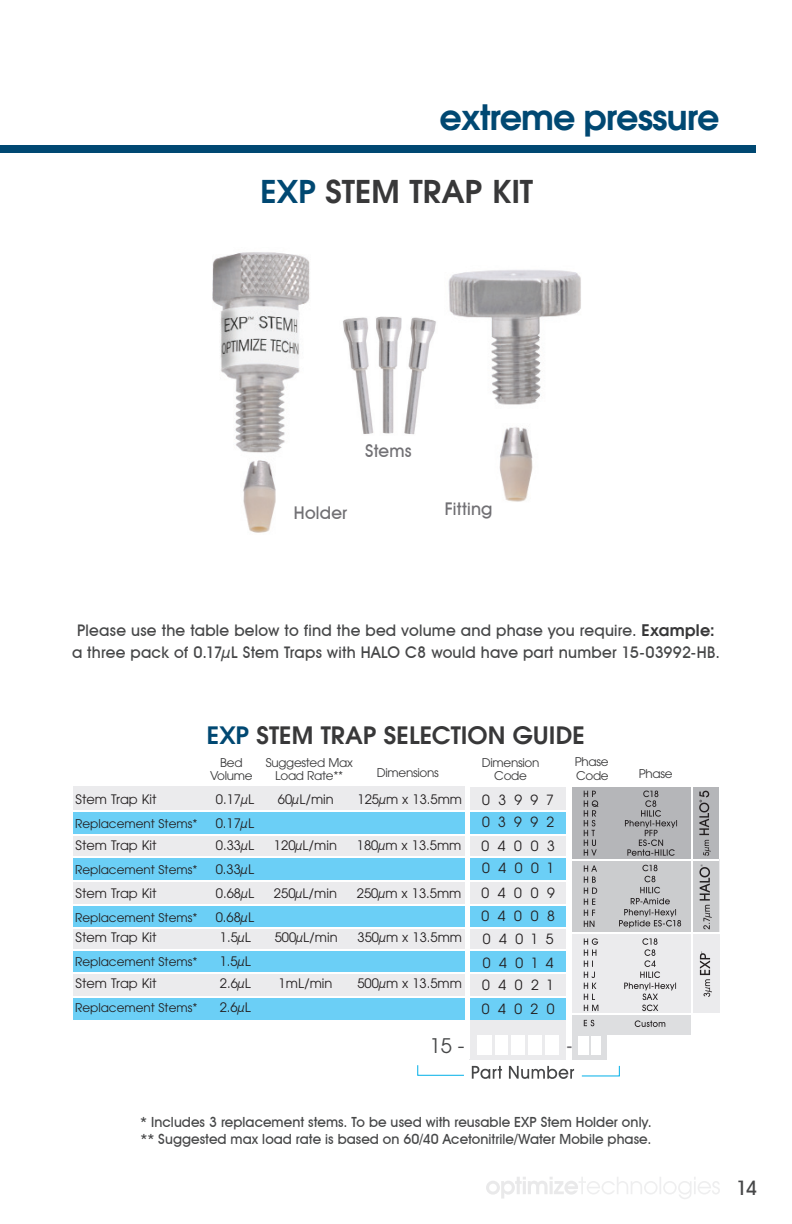
<style>
.page{position:relative;width:792px;height:1224px;background:#fff}
.page>*{position:absolute;margin:0;border:0;box-sizing:border-box;transform-origin:0 0}
.t1{font:600 35px "Avant Garde";letter-spacing:-.025em;color:#004872}
.Body_Header{font:600 31.4px "Avant Garde";color:#383839}
.body{font:600 24px "Avant Garde";letter-spacing:.005em;color:#383839}
.BodyProductListing{font:20px "ITC Avant Garde Std";color:#464748}
.Body_Header-2{font:500 20px "Avant Garde IT Cby BT";color:#464748}
.body-2{font:500 18px "Avant Garde IT Cby BT";color:#717074}
.body-3{font:500 17.6px "Avant Garde IT Cby BT";letter-spacing:.015em;color:#717074}
.Body_Header-3{font:500 16px/22px "Avant Garde IT Cby BT";letter-spacing:.015em;color:#464748;text-align:center}
.body-4{font:500 14px "Avant Garde IT Cby BT";letter-spacing:.005em;color:#464748}
.body-5{font:14px "ITC Avant Garde Std";letter-spacing:.61em;color:#231f20}
.BodyProductListing-2{font:13px "ITC Avant Garde Std";color:#231f20}
.BodyProductListing-3{font:12px "ITC Avant Garde Std";color:#231f20}
.BodyProductListing-4{font:12px "ITC Avant Garde Std";letter-spacing:-.025em;color:#383839}
.s1{color:#004872}
.s2{font-family:"Avant Garde";font-weight:600;color:#383839}
.s3{font-family:"Avant Garde IT Cby BT"}
</style>
<div class="page">
<svg style="left:486px;top:1177px;width:234px;height:22px"></svg>
<div style="left:0;top:146px;width:756px;height:7px;background:#004872"></div>
<div style="left:74px;top:787px;width:393px;height:233px;background:#ebebed"></div>
<div style="left:470px;top:787px;width:96px;height:272px;background:#ebebed"></div>
<div style="left:74px;top:997px;width:492px;height:23px;background:#6bcff6"></div>
<div style="left:74px;top:905px;width:492px;height:23px;background:#6bcff6"></div>
<div style="left:74px;top:950px;width:492px;height:23px;background:#6bcff6"></div>
<div style="left:74px;top:858px;width:492px;height:23px;background:#6bcff6"></div>
<div style="left:74px;top:812px;width:492px;height:23px;background:#6bcff6"></div>
<div style="left:573px;top:933px;width:147px;height:107px;background:#ebebed"></div>
<div style="left:573px;top:859px;width:147px;height:108px;background:#ebebed"></div>
<div style="left:573px;top:1015px;width:136px;height:45px;background:#dddee0"></div>
<div style="left:573px;top:861px;width:146px;height:72px;background:#cbccce"></div>
<div style="left:573px;top:787px;width:146px;height:73px;background:#b5b6b9"></div>
<svg style="left:584px;top:1020px;width:10px;height:6px"></svg>
<svg style="left:584px;top:938px;width:14px;height:73px"></svg>
<svg style="left:584px;top:865px;width:13px;height:62px"></svg>
<svg style="left:635px;top:1020px;width:30px;height:7px"></svg>
<svg style="left:624px;top:938px;width:52px;height:73px"></svg>
<svg style="left:619px;top:865px;width:62px;height:63px"></svg>
<hr style="left:569px;top:933px;width:223px;height:1px;background:#fff">
<hr style="left:569px;top:859px;width:150px;height:2px;background:#fff">
<hr style="left:570px;top:1013px;width:172px;height:1px;background:#fff">
<hr style="left:692px;top:854px;width:1px;height:190px;background:#fff">
<hr style="left:692px;top:780px;width:1px;height:191px;background:#fff">
<div style="left:693px;top:1014px;width:48px;height:27px;background:#fff"></div>
<div style="left:607px;top:1035px;width:103px;height:55px;background:#fff"></div>
<svg style="left:581px;top:1065px;width:39px;height:12px"></svg>
<svg style="left:417px;top:1065px;width:47px;height:11px"></svg>
<hr style="left:73px;top:811px;width:497px;height:1px;background:#fff">
<hr style="left:73px;top:834px;width:497px;height:2px;background:#fff">
<hr style="left:72px;top:950px;width:496px;height:1px;background:#fff">
<hr style="left:73px;top:880px;width:494px;height:2px;background:#fff">
<hr style="left:72px;top:927px;width:496px;height:2px;background:#fff">
<hr style="left:73px;top:973px;width:498px;height:1px;background:#fff">
<hr style="left:73px;top:996px;width:495px;height:1px;background:#fff">
<div style="left:465px;top:782px;width:5px;height:277px;background:#fff"></div>
<svg style="left:699px;top:864px;width:13px;height:65px"></svg>
<svg style="left:700px;top:952px;width:12px;height:45px"></svg>
<div style="left:477px;top:1036px;width:82px;height:19px;background:#fff"></div>
<div style="left:579px;top:1036px;width:22px;height:19px;background:#fff"></div>
<hr style="left:492px;top:1032px;width:2px;height:25px;background:#ebebed">
<hr style="left:508px;top:1032px;width:3px;height:24px;background:#ebebed">
<hr style="left:525px;top:1033px;width:3px;height:24px;background:#ebebed">
<hr style="left:542px;top:1033px;width:3px;height:24px;background:#ebebed">
<svg style="left:589px;top:1036px;width:1px;height:19px"></svg>
<svg style="left:584px;top:791px;width:14px;height:65px"></svg>
<svg style="left:625px;top:791px;width:52px;height:65px"></svg>
<svg style="left:472px;top:1066px;width:102px;height:13px"></svg>
<svg style="left:699px;top:791px;width:12px;height:65px"></svg>
<img style="left:448px;top:270px;width:133px;height:232px">
<img style="left:343px;top:316px;width:93px;height:119px">
<img style="left:212px;top:252px;width:98px;height:281px">
<hr style="left:73px;top:905px;width:497px;height:1px;background:#fff">
<hr style="left:73px;top:857px;width:497px;height:1px;background:#fff">
<p class="t1" style="left:439px;top:94px;width:282px">extreme pressure</p>
<p class="Body_Header" style="left:260px;top:171px;width:274px"><span class="s1">EXP</span> STEM TRAP KIT</p>
<p class="body-3" style="left:365px;top:440px;width:48px">Stems</p>
<p class="body-3" style="left:294px;top:502px;width:55px">Holder</p>
<p class="body-3" style="left:445px;top:498px;width:49px">Fitting</p>
<p class="Body_Header-3" style="left:72px;top:619px;width:649px">Please use the table below to find the bed volume and phase you require. <span class="s2">Example: </span>a three pack of 0.17µL Stem Traps with HALO C8 would have part number 15-03992-HB.</p>
<p class="body" style="left:207px;top:719px;width:380px"><span class="s1">EXP</span> STEM TRAP SELECTION GUIDE</p>
<p class="BodyProductListing-4" style="left:220px;top:755px;width:24px">Bed</p>
<p class="BodyProductListing-4" style="left:210px;top:768px;width:44px">Volume</p>
<p class="BodyProductListing-4" style="left:266px;top:755px;width:89px">Suggested Max</p>
<p class="BodyProductListing-4" style="left:275px;top:768px;width:70px">Load Rate**</p>
<p class="BodyProductListing-4" style="left:377px;top:765px;width:63px">Dimensions</p>
<p class="BodyProductListing-2" style="left:76px;top:791px;width:82px">Stem Trap Kit</p>
<p class="BodyProductListing-2" style="left:216px;top:791px;width:40px">0.17<span class="s3">µ</span>L</p>
<p class="BodyProductListing-2" style="left:278px;top:791px;width:57px">60<span class="s3">µ</span>L/min</p>
<p class="BodyProductListing-2" style="left:358px;top:791px;width:106px">125<span class="s3">µ</span>m x 13.5mm</p>
<p class="BodyProductListing-3" style="left:75px;top:816px;width:124px">Replacement Stems*</p>
<p class="BodyProductListing-2" style="left:216px;top:815px;width:40px">0.17<span class="s3">µ</span>L</p>
<p class="BodyProductListing-2" style="left:76px;top:837px;width:82px">Stem Trap Kit</p>
<p class="BodyProductListing-2" style="left:216px;top:837px;width:40px">0.33<span class="s3">µ</span>L</p>
<p class="BodyProductListing-2" style="left:274px;top:837px;width:65px">120<span class="s3">µ</span>L/min</p>
<p class="BodyProductListing-2" style="left:357px;top:837px;width:106px">180<span class="s3">µ</span>m x 13.5mm</p>
<p class="BodyProductListing-3" style="left:75px;top:862px;width:124px">Replacement Stems*</p>
<p class="BodyProductListing-2" style="left:216px;top:861px;width:40px">0.33<span class="s3">µ</span>L</p>
<p class="BodyProductListing-2" style="left:76px;top:885px;width:82px">Stem Trap Kit</p>
<p class="BodyProductListing-2" style="left:216px;top:885px;width:40px">0.68<span class="s3">µ</span>L</p>
<p class="BodyProductListing-2" style="left:274px;top:885px;width:65px">250<span class="s3">µ</span>L/min</p>
<p class="BodyProductListing-2" style="left:357px;top:885px;width:106px">250<span class="s3">µ</span>m x 13.5mm</p>
<p class="BodyProductListing-3" style="left:75px;top:910px;width:124px">Replacement Stems*</p>
<p class="BodyProductListing-2" style="left:216px;top:909px;width:40px">0.68<span class="s3">µ</span>L</p>
<p class="BodyProductListing-2" style="left:76px;top:929px;width:82px">Stem Trap Kit</p>
<p class="BodyProductListing-2" style="left:220px;top:929px;width:32px">1.5<span class="s3">µ</span>L</p>
<p class="BodyProductListing-2" style="left:275px;top:929px;width:65px">500<span class="s3">µ</span>L/min</p>
<p class="BodyProductListing-2" style="left:358px;top:929px;width:106px">350<span class="s3">µ</span>m x 13.5mm</p>
<p class="BodyProductListing-3" style="left:75px;top:954px;width:124px">Replacement Stems*</p>
<p class="BodyProductListing-2" style="left:220px;top:953px;width:33px">1.5<span class="s3">µ</span>L</p>
<p class="BodyProductListing-2" style="left:76px;top:975px;width:82px">Stem Trap Kit</p>
<p class="BodyProductListing-2" style="left:220px;top:975px;width:32px">2.6<span class="s3">µ</span>L</p>
<p class="BodyProductListing-2" style="left:279px;top:975px;width:55px">1mL/min</p>
<p class="BodyProductListing-2" style="left:357px;top:975px;width:106px">500<span class="s3">µ</span>m x 13.5mm</p>
<p class="BodyProductListing-3" style="left:75px;top:1000px;width:124px">Replacement Stems*</p>
<p class="BodyProductListing-2" style="left:220px;top:999px;width:33px">2.6<span class="s3">µ</span>L</p>
<p class="BodyProductListing" style="left:430px;top:1034px;width:36px">15 -</p>
<p class="BodyProductListing-4" style="left:482px;top:755px;width:59px">Dimension</p>
<p class="BodyProductListing-4" style="left:494px;top:768px;width:34px">Code</p>
<p class="body-5" style="left:482px;top:791px;width:73px">03997</p>
<p class="body-5" style="left:482px;top:813px;width:74px">03992</p>
<p class="body-5" style="left:482px;top:837px;width:75px">04003</p>
<p class="body-5" style="left:482px;top:859px;width:74px">04001</p>
<p class="body-5" style="left:482px;top:908px;width:75px">04008</p>
<p class="body-5" style="left:483px;top:930px;width:72px">04015</p>
<p class="body-5" style="left:483px;top:954px;width:72px">04014</p>
<p class="body-5" style="left:482px;top:976px;width:73px">04021</p>
<p class="body-5" style="left:482px;top:1000px;width:74px">04020</p>
<p class="body-5" style="left:482px;top:884px;width:75px">04009</p>
<p class="BodyProductListing-4" style="left:575px;top:755px;width:35px">Phase</p>
<p class="BodyProductListing-4" style="left:576px;top:768px;width:34px">Code</p>
<p class="BodyProductListing-4" style="left:639px;top:766px;width:35px">Phase</p>
<p class="body-2" style="left:566px;top:1035px;width:7px">-</p>
<p class="body-4" style="left:140px;top:1114px;width:513px">* Includes 3 replacement stems. To be used with reusable EXP Stem Holder only.</p>
<p class="body-4" style="left:141px;top:1131px;width:512px">** Suggested max load rate is based on 60/40 Acetonitrile/Water Mobile phase.</p>
<p class="Body_Header-2" style="left:736px;top:1176px;width:23px">14</p>
</div>
